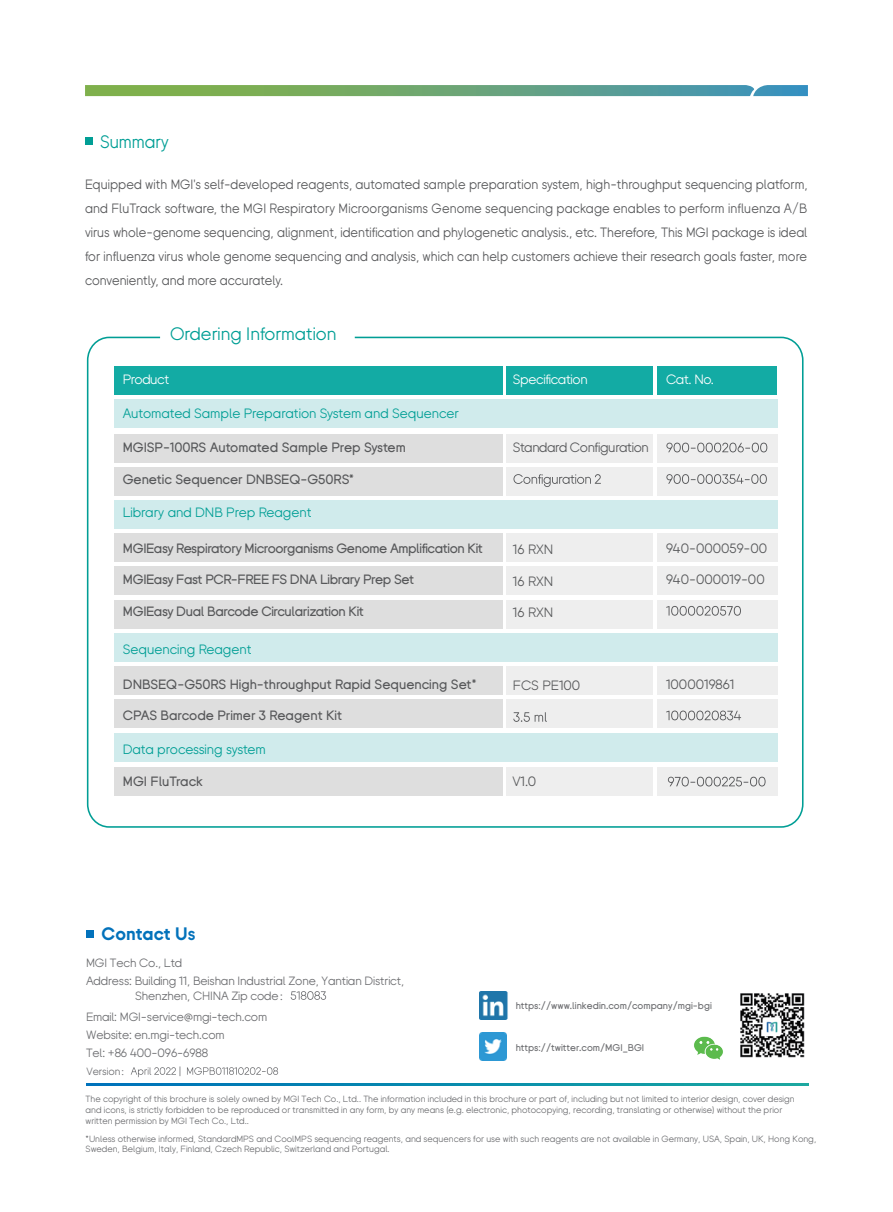
<style>
.page{position:relative;width:893px;height:1212px;background:#fff}
.page>*{position:absolute;margin:0;border:0;box-sizing:border-box;transform-origin:0 0}
.t1{font:18px "BGI";color:#009e95}
.t2{font:700 18px "BGI";color:#0372bb}
.t3{font:18px "BGI";color:#009e95;scale:.94 1}
.t4{font:13.5px/24px "BGI";color:#57585a;text-align:justify;scale:.94 1}
.t5{font:500 13.5px "BGI";color:#57585a}
.t6{font:500 13.5px "BGI";letter-spacing:-.025em;color:#57585a}
.t7{font:13.5px "BGI";color:#009e95}
.t8{font:13.5px "BGI";color:#57585a}
.t9{font:13.5px "BGI";letter-spacing:-.025em;color:#fff}
.t10{font:13.5px "BGI";letter-spacing:-.025em;color:#57585a}
.t11{font:12px/18px "BGI";letter-spacing:-.01em;color:#6c6d70}
.t12{font:10.5px "BGI";letter-spacing:-.01em;color:#6c6d70}
.t13{font:500 9.75px "BGI";color:#6c6d70}
.t14{font:9px/10.8px "BGI";color:#6c6d70}
.s1{font-family:"Adobe Song Std";font-weight:300}
</style>
<div class="page">
<div style="left:114px;top:767px;width:388px;height:28px;background:#dedede"></div>
<div style="left:506px;top:767px;width:146px;height:28px;background:#eee"></div>
<div style="left:657px;top:767px;width:120px;height:28px;background:#eee"></div>
<div style="left:114px;top:734px;width:664px;height:28px;background:#d0ebec"></div>
<div style="left:114px;top:366px;width:388px;height:29px;background:#13aba4"></div>
<div style="left:114px;top:400px;width:663px;height:28px;background:#d0ebec"></div>
<div style="left:114px;top:434px;width:388px;height:28px;background:#dedede"></div>
<div style="left:114px;top:500px;width:664px;height:28px;background:#d0ebec"></div>
<div style="left:114px;top:533px;width:388px;height:29px;background:#dedede"></div>
<div style="left:506px;top:366px;width:146px;height:29px;background:#13aba4"></div>
<div style="left:506px;top:434px;width:146px;height:28px;background:#eee"></div>
<div style="left:506px;top:533px;width:146px;height:29px;background:#eee"></div>
<div style="left:657px;top:366px;width:120px;height:29px;background:#13aba4"></div>
<div style="left:657px;top:434px;width:120px;height:28px;background:#eee"></div>
<div style="left:114px;top:467px;width:388px;height:28px;background:#dedede"></div>
<div style="left:506px;top:467px;width:146px;height:28px;background:#eee"></div>
<div style="left:657px;top:467px;width:120px;height:28px;background:#eee"></div>
<div style="left:657px;top:533px;width:120px;height:29px;background:#eee"></div>
<div style="left:114px;top:566px;width:388px;height:28px;background:#dedede"></div>
<div style="left:506px;top:566px;width:146px;height:28px;background:#eee"></div>
<div style="left:657px;top:566px;width:120px;height:28px;background:#eee"></div>
<div style="left:114px;top:600px;width:388px;height:29px;background:#dedede"></div>
<div style="left:506px;top:600px;width:146px;height:29px;background:#eee"></div>
<div style="left:657px;top:600px;width:120px;height:29px;background:#eee"></div>
<div style="left:114px;top:633px;width:664px;height:29px;background:#d0ebec"></div>
<div style="left:114px;top:667px;width:388px;height:28px;background:#dedede"></div>
<div style="left:506px;top:667px;width:146px;height:28px;background:#eee"></div>
<div style="left:657px;top:667px;width:120px;height:28px;background:#eee"></div>
<div style="left:114px;top:699px;width:388px;height:29px;background:#dedede"></div>
<div style="left:506px;top:699px;width:146px;height:29px;background:#eee"></div>
<div style="left:657px;top:699px;width:120px;height:29px;background:#eee"></div>
<div style="left:85px;top:137px;width:7px;height:8px;background:#009e95"></div>
<svg style="left:85px;top:85px;width:723px;height:11px;background:#69a57a"></svg>
<svg style="left:513px;top:474px;width:88px;height:13px"></svg>
<svg style="left:666px;top:443px;width:101px;height:9px"></svg>
<svg style="left:666px;top:474px;width:101px;height:10px"></svg>
<svg style="left:666px;top:606px;width:75px;height:10px"></svg>
<svg style="left:513px;top:712px;width:34px;height:10px"></svg>
<svg style="left:666px;top:710px;width:75px;height:10px"></svg>
<svg style="left:668px;top:777px;width:98px;height:9px"></svg>
<svg style="left:86px;top:1084px;width:722px;height:2px"></svg>
<img style="left:479px;top:991px;width:29px;height:28px">
<img style="left:479px;top:1033px;width:28px;height:27px">
<img style="left:694px;top:1036px;width:29px;height:24px">
<img style="left:740px;top:993px;width:65px;height:65px">
<svg style="left:291px;top:991px;width:35px;height:9px"></svg>
<div style="left:86px;top:930px;width:7px;height:8px;background:#0372bb"></div>
<svg style="left:131px;top:1066px;width:147px;height:11px"></svg>
<h1 class="t3" style="left:100px;top:134px;width:75px">Summary</h1>
<p class="t4" style="left:85px;top:173px;width:770px">Equipped with MGI's self-developed reagents, automated sample preparation system, high-throughput sequencing platform, and FluTrack software, the MGI Respiratory Microorganisms Genome sequencing package enables to perform influenza A/B virus whole-genome sequencing, alignment, identification and phylogenetic analysis., etc. Therefore, This MGI package is ideal for influenza virus whole genome sequencing and analysis, which can help customers achieve their research goals faster, more conveniently, and more accurately.</p>
<h1 class="t1" style="left:170px;top:325px;width:168px">Ordering Information</h1>
<h2 class="t9" style="left:123px;top:373px;width:48px">Product</h2>
<h2 class="t9" style="left:513px;top:373px;width:76px">Specification</h2>
<h2 class="t9" style="left:666px;top:373px;width:49px">Cat. No.</h2>
<h2 class="t7" style="left:123px;top:407px;width:338px">Automated Sample Preparation System and Sequencer</h2>
<h2 class="t5" style="left:123px;top:441px;width:284px">MGISP-100RS Automated Sample Prep System</h2>
<h2 class="t10" style="left:513px;top:441px;width:137px">Standard Configuration</h2>
<h2 class="t5" style="left:123px;top:473px;width:233px">Genetic Sequencer DNBSEQ-G50RS*</h2>
<h2 class="t7" style="left:123px;top:506px;width:190px">Library and DNB Prep Reagent</h2>
<h2 class="t8" style="left:513px;top:543px;width:42px">16 RXN</h2>
<h2 class="t8" style="left:513px;top:575px;width:42px">16 RXN</h2>
<h2 class="t8" style="left:513px;top:606px;width:42px">16 RXN</h2>
<h2 class="t6" style="left:123px;top:541px;width:361px">MGIEasy Respiratory Microorganisms Genome Amplification Kit</h2>
<h2 class="t6" style="left:123px;top:573px;width:293px">MGIEasy Fast PCR-FREE FS DNA Library Prep Set</h2>
<h2 class="t6" style="left:123px;top:604px;width:242px">MGIEasy Dual Barcode Circularization Kit</h2>
<h2 class="t7" style="left:123px;top:643px;width:130px">Sequencing Reagent</h2>
<h2 class="t5" style="left:123px;top:678px;width:355px">DNBSEQ-G50RS High-throughput Rapid Sequencing Set*</h2>
<h2 class="t8" style="left:513px;top:679px;width:69px">FCS PE100</h2>
<h2 class="t8" style="left:666px;top:678px;width:70px">1000019861</h2>
<h2 class="t5" style="left:123px;top:709px;width:221px">CPAS Barcode Primer 3 Reagent Kit</h2>
<h2 class="t7" style="left:123px;top:743px;width:145px">Data processing system</h2>
<h2 class="t5" style="left:123px;top:775px;width:82px">MGI FluTrack</h2>
<h2 class="t8" style="left:512px;top:775px;width:25px">V1.0</h2>
<h2 class="t8" style="left:666px;top:542px;width:103px">940-000059-00</h2>
<h2 class="t8" style="left:666px;top:573px;width:100px">940-000019-00</h2>
<h1 class="t2" style="left:102px;top:925px;width:95px">Contact Us</h1>
<h3 class="t11" style="left:86px;top:955px;width:320px">MGI Tech Co., Ltd<br>Address: Building 11, Beishan Industrial Zone, Yantian District,</h3>
<h3 class="t11" style="left:86px;top:985px;width:206px;line-height:21.6px;text-indent:49px">Shenzhen, CHINA Zip code<span class="s1">：<br></span>Email: MGI-service@mgi-tech.com</h3>
<h3 class="t11" style="left:86px;top:1027px;width:140px">Website: en.mgi-tech.com<br>Tel: +86 400-096-6988</h3>
<p class="t12" style="left:86px;top:1066px;width:46px">Version<span class="s1">：</span></p>
<p class="t13" style="left:516px;top:1001px;width:198px">https://www.linkedin.com/company/mgi-bgi</p>
<p class="t13" style="left:516px;top:1043px;width:130px">https://twitter.com/MGI_BGI</p>
<p class="t14" style="left:86px;top:1094px;width:711px">The copyright of this brochure is solely owned by MGI Tech Co., Ltd.. The information included in this brochure or part of, including but not limited to interior design, cover design and icons, is strictly forbidden to be reproduced or transmitted in any form, by any means (e.g. electronic, photocopying, recording, translating or otherwise) without the prior written permission by MGI Tech Co., Ltd..</p>
<p class="t14" style="left:86px;top:1134px;width:732px">*Unless otherwise informed, StandardMPS and CoolMPS sequencing reagents, and sequencers for use with such reagents are not available in Germany, USA, Spain, UK, Hong Kong,<br>Sweden, Belgium, Italy, Finland, Czech Republic, Switzerland and Portugal.</p>
</div>
